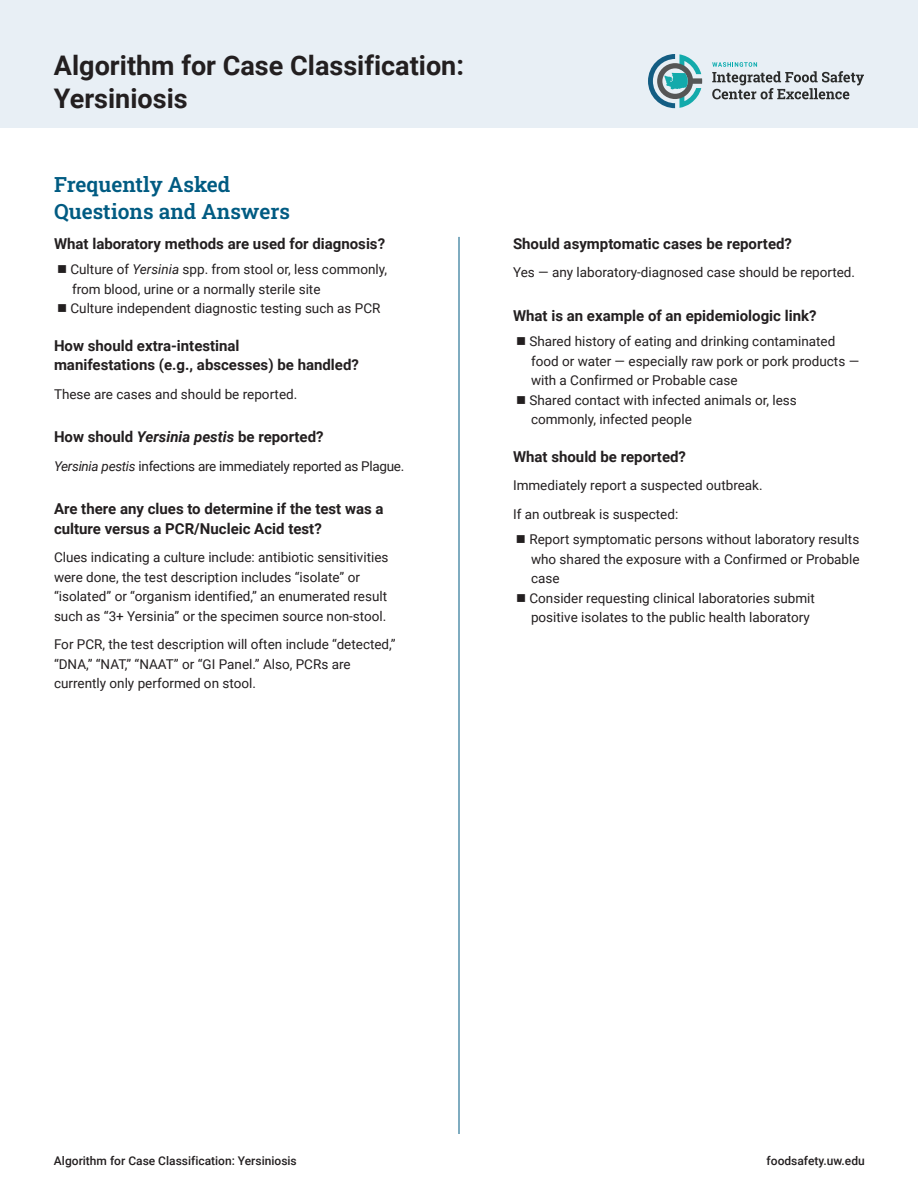
<style>
.page{position:relative;width:918px;height:1188px;background:#fff}
.page>*{position:absolute;margin:0;border:0;box-sizing:border-box;transform-origin:0 0}
.t1{font:700 27px/33px "Roboto";color:#231f20}
.t2{font:600 21px/27px "Roboto Slab";color:#005b82}
.t3{font:700 15px/19.5px "Roboto";color:#231f20}
.t4{font:13.5px/19.5px "Roboto";color:#231f20}
.t5{font:13.5px "Roboto";letter-spacing:-.02em;color:#231f20}
.t6{font:500 12px "Roboto";color:#231f20}
.s1{font-style:italic}
</style>
<div class="page">
<hr style="left:459px;top:237px;width:1px;height:897px;background:#005b82">
<div style="left:0;top:0;width:918px;height:127px;background:#e8eff5"></div>
<svg style="left:712px;top:62px;width:152px;height:37px"></svg>
<svg style="left:648px;top:54px;width:54px;height:54px"></svg>
<h1 class="t1" style="left:54px;top:48px;width:412px">Algorithm for Case Classification:<br>Yersiniosis</h1>
<h2 class="t2" style="left:54px;top:170px;width:238px">Frequently Asked<br>Questions and Answers</h2>
<p class="t3" style="left:54px;top:233px;width:333px">What laboratory methods are used for diagnosis?</p>
<p class="t4" style="left:72px;top:259px;width:317px;text-indent:-15px">■ Culture of <span class="s1">Yersinia</span> spp. from stool or, less commonly, from blood, urine or a normally sterile site</p>
<p class="t4" style="left:57px;top:298px;width:325px">■ Culture independent diagnostic testing such as PCR</p>
<p class="t3" style="left:54px;top:335px;width:306px">How should extra-intestinal<br>manifestations (e.g., abscesses) be handled?</p>
<p class="t4" style="left:54px;top:384px;width:245px">These are cases and should be reported.</p>
<p class="t3" style="left:54px;top:427px;width:271px">How should <span class="s1">Yersinia pestis</span> be reported?</p>
<p class="t5" style="left:54px;top:457px;width:352px"><span class="s1">Yersinia pestis</span> infections are immediately reported as Plague.</p>
<p class="t3" style="left:54px;top:499px;width:331px">Are there any clues to determine if the test was a culture versus a PCR/Nucleic Acid test?</p>
<p class="t4" style="left:54px;top:547px;width:336px">Clues indicating a culture include: antibiotic sensitivities were done, the test description includes “isolate” or “isolated” or “organism identified,” an enumerated result such as “3+ Yersinia” or the specimen source non-stool.</p>
<p class="t4" style="left:54px;top:634px;width:343px">For PCR, the test description will often include “detected,” “DNA,” “NAT,” “NAAT” or “GI Panel.” Also, PCRs are currently only performed on stool.</p>
<p class="t3" style="left:513px;top:233px;width:281px">Should asymptomatic cases be reported?</p>
<p class="t4" style="left:513px;top:262px;width:344px">Yes — any laboratory-diagnosed case should be reported.</p>
<p class="t3" style="left:513px;top:305px;width:305px">What is an example of an epidemiologic link?</p>
<p class="t4" style="left:531px;top:331px;width:330px;text-indent:-15px">■ Shared history of eating and drinking contaminated food or water — especially raw pork or pork products — with a Confirmed or Probable case</p>
<p class="t4" style="left:531px;top:390px;width:267px;text-indent:-15px">■ Shared contact with infected animals or, less commonly, infected people</p>
<p class="t3" style="left:513px;top:446px;width:175px">What should be reported?</p>
<p class="t4" style="left:513px;top:471px;width:251px;line-height:28.5px">Immediately report a suspected outbreak.<br>If an outbreak is suspected:</p>
<p class="t4" style="left:531px;top:529px;width:330px;text-align:justify;text-indent:-15px">■ Report symptomatic persons without laboratory results who shared the exposure with a Confirmed or Probable case</p>
<p class="t4" style="left:531px;top:588px;width:285px;text-indent:-15px">■ Consider requesting clinical laboratories submit positive isolates to the public health laboratory</p>
<p class="t6" style="left:54px;top:1152px;width:244px">Algorithm for Case Classification: Yersiniosis</p>
<p class="t6" style="left:767px;top:1152px;width:100px">foodsafety.uw.edu</p>
</div>
